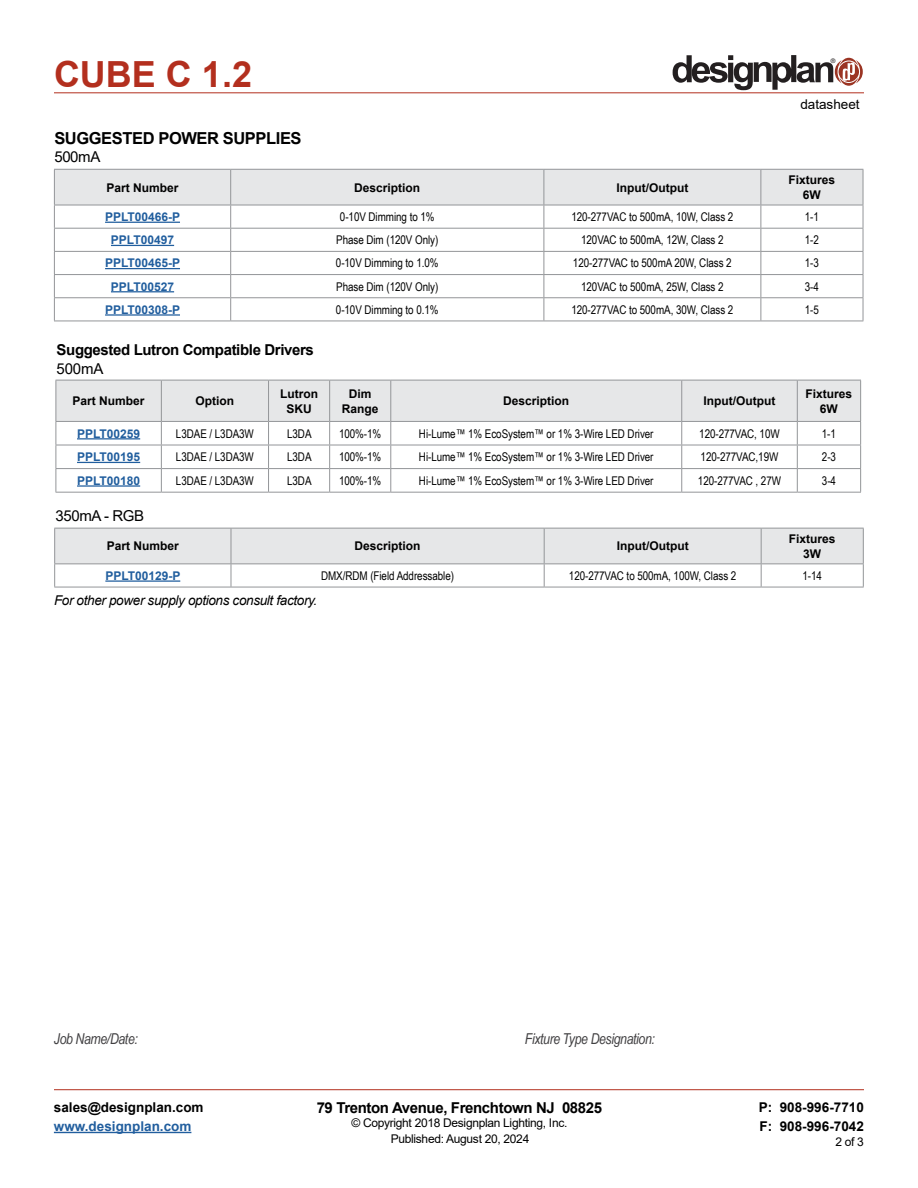
<style>
.page{position:relative;width:918px;height:1188px;background:#fff}
.page>*{position:absolute;margin:0;border:0;box-sizing:border-box;transform-origin:0 0}
.t1{font:700 36px "Arial";color:#b32f1e}
.t2{font:700 16.5px "Arial";letter-spacing:-.025em;color:#000}
.t3{font:700 15px "Arial";letter-spacing:-.025em;color:#000}
.t4{font:italic 15px "Arial Narrow";letter-spacing:-.025em;color:#414042}
.t5{font:15px "Arial";letter-spacing:-.025em;color:#000}
.t6{font:700 13.5px/19.5px "Arial";color:#000}
.t7{font:italic 13.5px "Arial";letter-spacing:-.025em;color:#000}
.t8{font:700 13.5px "Arial";color:#215e9e}
.t9{font:13.5px "Arial";color:#000}
.t10{font:12px "Arial Narrow";letter-spacing:-.005em;color:#000}
.t11{font:700 12px/15px "Arial";color:#000;text-align:center}
.t12{font:700 12px "Arial";color:#215e9e}
.t13{font:12px "Arial";letter-spacing:-.025em;color:#000}
.t14{font:6.3px "Helvetica";color:#231f20}
</style>
<div class="page">
<hr style="left:54px;top:93px;width:810px;height:1px;background:#b32f1e">
<hr style="left:54px;top:1089px;width:810px;height:1px;background:#b32f1e">
<hr style="left:54px;top:1132px;width:137px;height:1px;background:#215e9e">
<svg style="left:673px;top:55px;width:190px;height:35px"></svg>
<hr style="left:56px;top:492px;width:105px;height:1px;background:#939598">
<hr style="left:161px;top:492px;width:108px;height:1px;background:#939598">
<hr style="left:269px;top:492px;width:61px;height:1px;background:#939598">
<hr style="left:330px;top:492px;width:61px;height:1px;background:#939598">
<hr style="left:391px;top:492px;width:291px;height:1px;background:#939598">
<hr style="left:682px;top:492px;width:115px;height:1px;background:#939598">
<hr style="left:797px;top:492px;width:64px;height:1px;background:#939598">
<svg style="left:56px;top:381px;width:805px;height:111px"></svg>
<hr style="left:56px;top:380px;width:105px;height:1px;background:#939598">
<hr style="left:56px;top:380px;width:1px;height:41px;background:#939598">
<hr style="left:161px;top:380px;width:108px;height:1px;background:#939598">
<hr style="left:269px;top:380px;width:61px;height:1px;background:#939598">
<hr style="left:330px;top:380px;width:61px;height:1px;background:#939598">
<hr style="left:391px;top:380px;width:291px;height:1px;background:#939598">
<hr style="left:682px;top:380px;width:115px;height:1px;background:#939598">
<hr style="left:797px;top:380px;width:64px;height:1px;background:#939598">
<hr style="left:860px;top:380px;width:1px;height:41px;background:#939598">
<hr style="left:77px;top:438px;width:63px;height:1px;background:#215e9e">
<hr style="left:77px;top:462px;width:63px;height:1px;background:#215e9e">
<hr style="left:77px;top:485px;width:63px;height:2px;background:#215e9e">
<svg style="left:54px;top:169px;width:810px;height:152px"></svg>
<hr style="left:54px;top:321px;width:177px;height:1px;background:#939598">
<hr style="left:231px;top:321px;width:313px;height:1px;background:#939598">
<hr style="left:544px;top:321px;width:217px;height:1px;background:#939598">
<hr style="left:761px;top:321px;width:102px;height:1px;background:#939598">
<hr style="left:54px;top:169px;width:177px;height:1px;background:#939598">
<hr style="left:54px;top:170px;width:1px;height:35px;background:#939598">
<hr style="left:231px;top:169px;width:313px;height:1px;background:#939598">
<hr style="left:544px;top:169px;width:217px;height:1px;background:#939598">
<hr style="left:761px;top:169px;width:102px;height:1px;background:#939598">
<hr style="left:863px;top:170px;width:1px;height:35px;background:#939598">
<hr style="left:54px;top:205px;width:177px;height:1px;background:#939598">
<hr style="left:231px;top:205px;width:313px;height:1px;background:#939598">
<hr style="left:544px;top:205px;width:217px;height:1px;background:#939598">
<hr style="left:761px;top:205px;width:102px;height:1px;background:#939598">
<hr style="left:105px;top:222px;width:75px;height:1px;background:#215e9e">
<hr style="left:111px;top:245px;width:63px;height:1px;background:#215e9e">
<hr style="left:105px;top:268px;width:75px;height:1px;background:#215e9e">
<hr style="left:111px;top:291px;width:63px;height:1px;background:#215e9e">
<hr style="left:105px;top:314px;width:75px;height:2px;background:#215e9e">
<hr style="left:54px;top:587px;width:177px;height:1px;background:#939598">
<hr style="left:231px;top:587px;width:313px;height:1px;background:#939598">
<hr style="left:544px;top:587px;width:217px;height:1px;background:#939598">
<hr style="left:761px;top:587px;width:103px;height:1px;background:#939598">
<svg style="left:54px;top:529px;width:810px;height:58px"></svg>
<hr style="left:54px;top:528px;width:177px;height:1px;background:#939598">
<hr style="left:54px;top:529px;width:1px;height:34px;background:#939598">
<hr style="left:231px;top:528px;width:313px;height:1px;background:#939598">
<hr style="left:544px;top:528px;width:217px;height:1px;background:#939598">
<hr style="left:761px;top:528px;width:103px;height:1px;background:#939598">
<hr style="left:863px;top:529px;width:1px;height:34px;background:#939598">
<hr style="left:54px;top:563px;width:177px;height:1px;background:#939598">
<hr style="left:231px;top:563px;width:313px;height:1px;background:#939598">
<hr style="left:544px;top:563px;width:217px;height:1px;background:#939598">
<hr style="left:761px;top:563px;width:103px;height:1px;background:#939598">
<hr style="left:105px;top:580px;width:75px;height:2px;background:#215e9e">
<h1 class="t1" style="left:54px;top:49px;width:200px">CUBE C 1.2</h1>
<h2 class="t2" style="left:54px;top:126px;width:249px">SUGGESTED POWER SUPPLIES</h2>
<p class="t5" style="left:54px;top:146px;width:48px">500mA</p>
<p class="t14" style="left:831px;top:57px;width:6px">®</p>
<p class="t9" style="left:800px;top:95px;width:61px">datasheet</p>
<p class="t11" style="left:107px;top:180px;width:74px">Part Number</p>
<p class="t11" style="left:354px;top:180px;width:68px">Description</p>
<p class="t11" style="left:616px;top:180px;width:73px">Input/Output</p>
<p class="t11" style="left:789px;top:172px;width:48px">Fixtures<br>6W</p>
<p class="t12" style="left:105px;top:208px;width:77px">PPLT00466-P</p>
<p class="t10" style="left:340px;top:208px;width:96px">0-10V Dimming to 1%</p>
<p class="t10" style="left:571px;top:208px;width:163px">120-277VAC to 500mA, 10W, Class 2</p>
<p class="t10" style="left:805px;top:208px;width:16px">1-1</p>
<p class="t12" style="left:111px;top:231px;width:65px">PPLT00497</p>
<p class="t10" style="left:336px;top:231px;width:104px">Phase Dim (120V Only)</p>
<p class="t10" style="left:581px;top:231px;width:144px">120VAC to 500mA, 12W, Class 2</p>
<p class="t10" style="left:805px;top:231px;width:16px">1-2</p>
<p class="t12" style="left:105px;top:255px;width:77px">PPLT00465-P</p>
<p class="t10" style="left:336px;top:254px;width:104px">0-10V Dimming to 1.0%</p>
<p class="t10" style="left:573px;top:254px;width:160px">120-277VAC to 500mA 20W, Class 2</p>
<p class="t10" style="left:805px;top:254px;width:16px">1-3</p>
<p class="t12" style="left:111px;top:278px;width:65px">PPLT00527</p>
<p class="t10" style="left:336px;top:277px;width:104px">Phase Dim (120V Only)</p>
<p class="t10" style="left:581px;top:277px;width:144px">120VAC to 500mA, 25W, Class 2</p>
<p class="t10" style="left:805px;top:277px;width:16px">3-4</p>
<p class="t12" style="left:105px;top:301px;width:77px">PPLT00308-P</p>
<p class="t10" style="left:336px;top:301px;width:104px">0-10V Dimming to 0.1%</p>
<p class="t10" style="left:571px;top:301px;width:163px">120-277VAC to 500mA, 30W, Class 2</p>
<p class="t10" style="left:805px;top:301px;width:16px">1-5</p>
<p class="t3" style="left:57px;top:339px;width:259px">Suggested Lutron Compatible Drivers</p>
<p class="t5" style="left:57px;top:358px;width:48px">500mA</p>
<p class="t11" style="left:73px;top:394px;width:74px">Part Number</p>
<p class="t11" style="left:196px;top:394px;width:40px">Option</p>
<p class="t11" style="left:280px;top:386px;width:39px">Lutron<br>SKU</p>
<p class="t11" style="left:342px;top:386px;width:38px">Dim<br>Range</p>
<p class="t11" style="left:503px;top:394px;width:68px">Description</p>
<p class="t11" style="left:704px;top:394px;width:73px">Input/Output</p>
<p class="t11" style="left:806px;top:386px;width:48px">Fixtures<br>6W</p>
<p class="t12" style="left:77px;top:425px;width:65px">PPLT00259</p>
<p class="t10" style="left:176px;top:425px;width:79px">L3DAE / L3DA3W</p>
<p class="t10" style="left:287px;top:425px;width:26px">L3DA</p>
<p class="t10" style="left:339px;top:425px;width:44px">100%-1%</p>
<p class="t10" style="left:419px;top:425px;width:236px">Hi-Lume™ 1% EcoSystem™ or 1% 3-Wire LED Driver</p>
<p class="t10" style="left:699px;top:425px;width:82px">120-277VAC, 10W</p>
<p class="t10" style="left:822px;top:425px;width:16px">1-1</p>
<p class="t12" style="left:77px;top:448px;width:65px">PPLT00195</p>
<p class="t10" style="left:176px;top:448px;width:79px">L3DAE / L3DA3W</p>
<p class="t10" style="left:287px;top:448px;width:26px">L3DA</p>
<p class="t10" style="left:339px;top:448px;width:44px">100%-1%</p>
<p class="t10" style="left:419px;top:448px;width:236px">Hi-Lume™ 1% EcoSystem™ or 1% 3-Wire LED Driver</p>
<p class="t10" style="left:701px;top:448px;width:79px">120-277VAC,19W</p>
<p class="t10" style="left:822px;top:448px;width:16px">2-3</p>
<p class="t12" style="left:77px;top:472px;width:65px">PPLT00180</p>
<p class="t10" style="left:176px;top:472px;width:79px">L3DAE / L3DA3W</p>
<p class="t10" style="left:287px;top:472px;width:26px">L3DA</p>
<p class="t10" style="left:339px;top:472px;width:44px">100%-1%</p>
<p class="t10" style="left:419px;top:472px;width:236px">Hi-Lume™ 1% EcoSystem™ or 1% 3-Wire LED Driver</p>
<p class="t10" style="left:698px;top:472px;width:85px">120-277VAC , 27W</p>
<p class="t10" style="left:822px;top:472px;width:16px">3-4</p>
<p class="t5" style="left:56px;top:505px;width:90px">350mA - RGB</p>
<p class="t11" style="left:107px;top:539px;width:74px">Part Number</p>
<p class="t11" style="left:355px;top:539px;width:68px">Description</p>
<p class="t11" style="left:617px;top:539px;width:73px">Input/Output</p>
<p class="t11" style="left:789px;top:531px;width:48px">Fixtures<br>3W</p>
<p class="t12" style="left:105px;top:567px;width:77px">PPLT00129-P</p>
<p class="t10" style="left:321px;top:567px;width:134px">DMX/RDM (Field Addressable)</p>
<p class="t10" style="left:569px;top:567px;width:169px">120-277VAC to 500mA, 100W, Class 2</p>
<p class="t10" style="left:802px;top:567px;width:21px">1-14</p>
<p class="t7" style="left:54px;top:592px;width:265px">For other power supply options consult factory.</p>
<p class="t4" style="left:54px;top:1028px;width:85px">Job Name/Date:</p>
<p class="t4" style="left:525px;top:1029px;width:132px">Fixture Type Designation:</p>
<p class="t6" style="left:54px;top:1097px;width:151px">sales@designplan.com</p>
<p class="t8" style="left:54px;top:1117px;width:139px">www.designplan.com</p>
<p class="t3" style="left:317px;top:1097px;width:287px">79 Trenton Avenue, Frenchtown NJ 08825</p>
<p class="t13" style="left:351px;top:1115px;width:217px">© Copyright 2018 Designplan Lighting, Inc.</p>
<p class="t6" style="left:759px;top:1097px;width:107px">P: 908-996-7710<br>F: 908-996-7042</p>
<p class="t13" style="left:391px;top:1130px;width:140px">Published: August 20, 2024</p>
<p class="t13" style="left:835px;top:1133px;width:30px">2 of 3</p>
</div>
